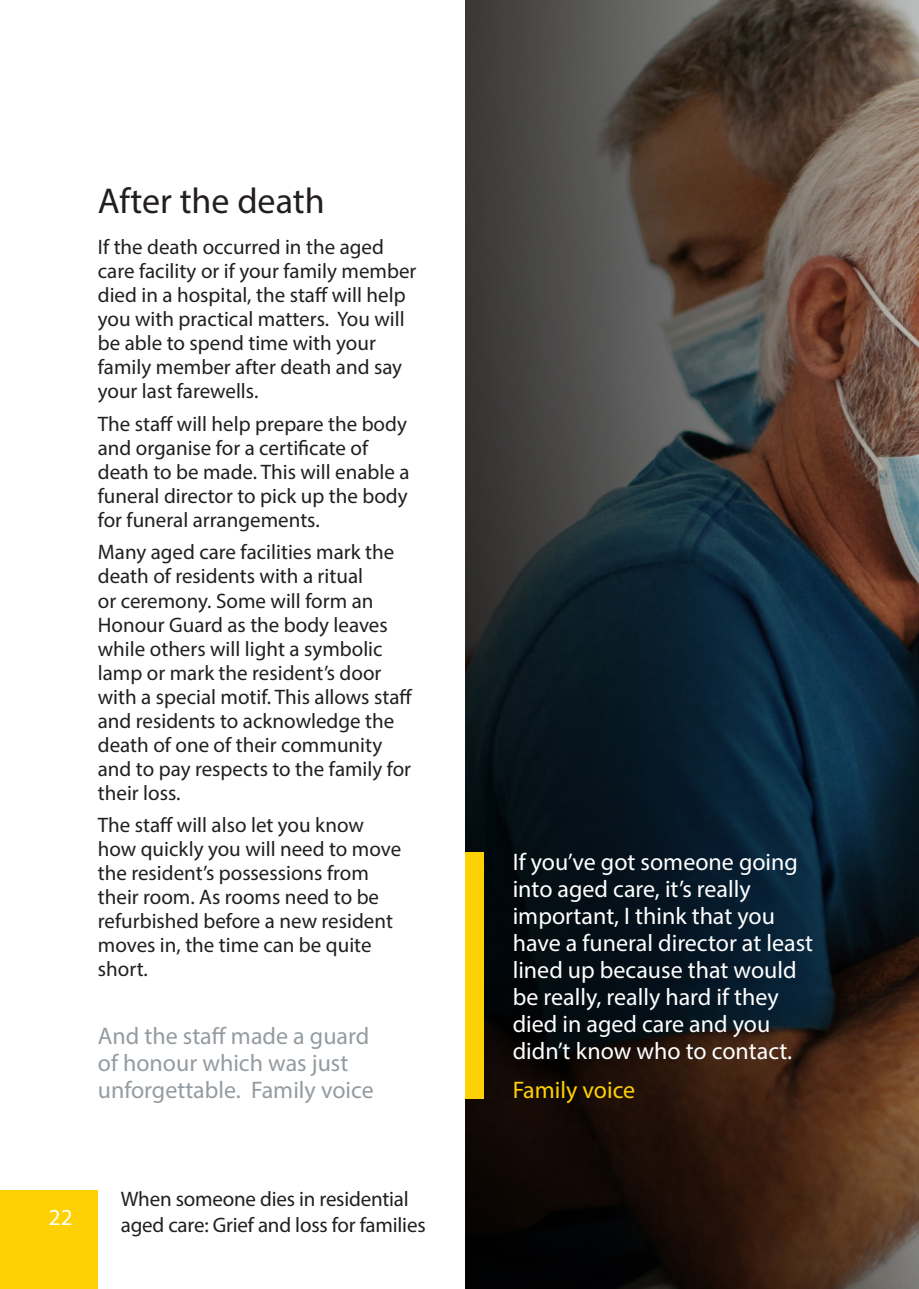
<style>
.page{position:relative;width:919px;height:1289px;background:#fff}
.page>*{position:absolute;margin:0;border:0;box-sizing:border-box;transform-origin:0 0}
.Black_Main_headings{font:36px "Myriad Pro";color:#231f20}
.White_Italic_Quotes{font:24px/27px "Myriad Pro";color:#fff}
.Grey_Italic_Quotes{font:24px/27px "Myriad Pro";color:#959ca1}
.White_Italic_Quotes-2{font:24px "Myriad Pro";color:#fed105}
.t1{font:22.95px "Myriad Pro";color:#fff}
.Body_copy{font:21px/24px "Myriad Pro";color:#231f20}
</style>
<div class="page">
<div style="left:0;top:1189px;width:98px;height:99px;background:#fed105"></div>
<img style="left:466px;top:0;width:452px;height:1288px">
<div style="left:466px;top:852px;width:18px;height:247px;background:#fed105"></div>
<h1 class="Black_Main_headings" style="left:98px;top:179px;width:228px">After the death</h1>
<p class="Body_copy" style="left:98px;top:235px;width:320px">If the death occurred in the aged care facility or if your family member died in a hospital, the staff will help you with practical matters. You will be able to spend time with your family member after death and say your last farewells.</p>
<p class="Body_copy" style="left:98px;top:411px;width:313px">The staff will help prepare the body and organise for a certificate of death to be made. This will enable a funeral director to pick up the body for funeral arrangements.</p>
<p class="Body_copy" style="left:98px;top:540px;width:316px">Many aged care facilities mark the death of residents with a ritual<br>or ceremony. Some will form an<br>Honour Guard as the body leaves while others will light a symbolic lamp or mark the resident’s door with a special motif. This allows staff and residents to acknowledge the death of one of their community and to pay respects to the family for their loss.</p>
<p class="Body_copy" style="left:98px;top:812px;width:305px">The staff will also let you know how quickly you will need to move the resident’s possessions from their room. As rooms need to be refurbished before a new resident moves in, the time can be quite short.</p>
<p class="Grey_Italic_Quotes" style="left:98px;top:1022px;width:277px">And the staff made a guard of honour which was just unforgettable. Family voice</p>
<p class="t1" style="left:49px;top:1202px;width:25px">22</p>
<p class="Body_copy" style="left:121px;top:1186px;width:306px;line-height:25.5px">When someone dies in residential aged care: Grief and loss for families</p>
<p class="White_Italic_Quotes" style="left:512px;top:847px;width:302px">If you’ve got someone going into aged care, it’s really important, I think that you have a funeral director at least lined up because that would be really, really hard if they died in aged care and you didn’t know who to contact.</p>
<p class="White_Italic_Quotes-2" style="left:512px;top:1075px;width:124px">Family voice</p>
</div>
